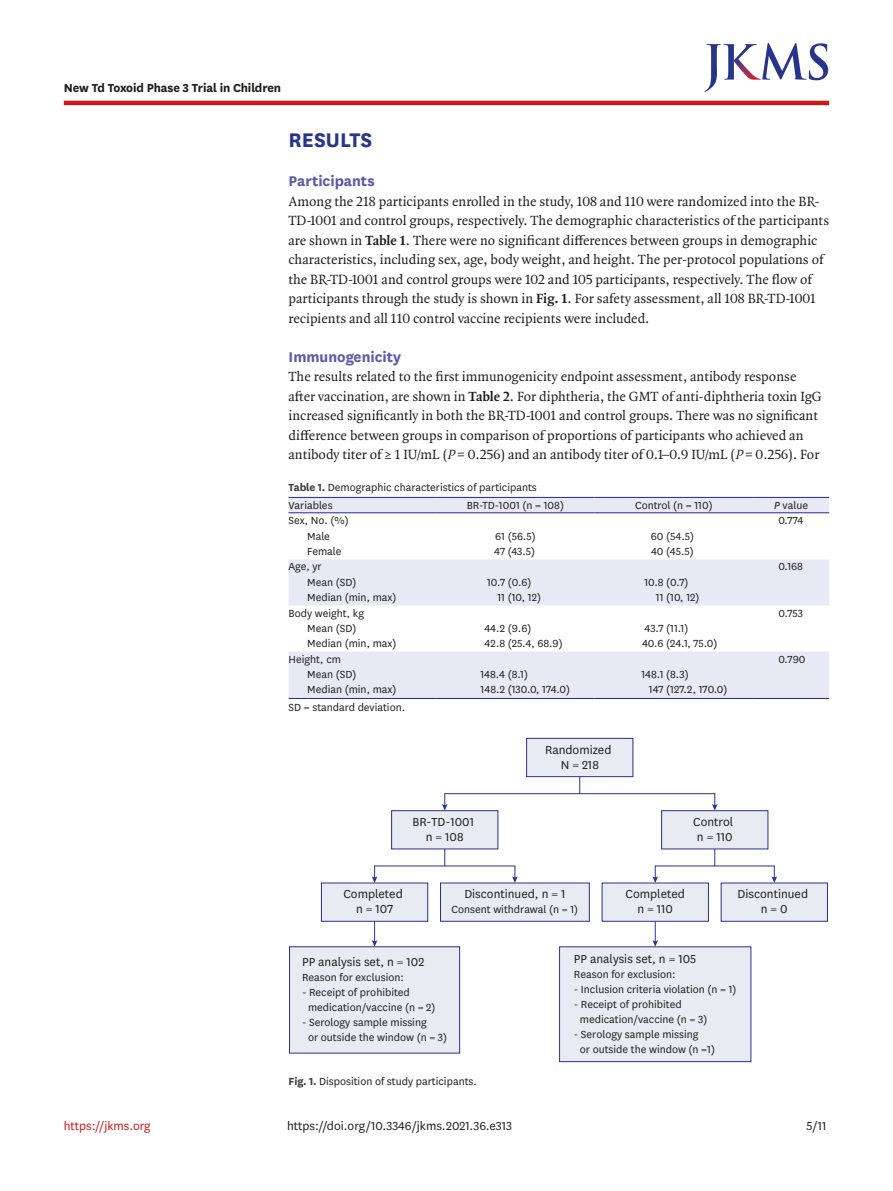
<style>
.page{position:relative;width:893px;height:1191px;background:#fff}
.page>*{position:absolute;margin:0;border:0;box-sizing:border-box;transform-origin:0 0}
.body_title1{font:700 23.1px "National";color:#27348b}
.body_title2{font:700 16.5px "National";color:#5a5ba5}
.body_title2_stacked{font:700 16.5px "National";color:#5a5ba5}
.body_p_first{font:14.25px/19.5px "Quadraat OT";color:#1d1d1b}
.doi_running_footer{font:13.5px/15px "National";color:#1d1d1b;text-align:center}
.alt-title-type{font:700 13.5px "National";letter-spacing:-.01em;color:#1d1d1b}
.t1{font:13.5px "National";color:#cd171a}
.table-wrap_caption{font:12px/15px "National";color:#1d1d1b}
.tbody_entry{font:12px "National";color:#1d1d1b}
.thead_entry{font:12px "National";color:#1d1d1b}
.fig_caption{font:12px "National";color:#1d1d1b}
.table-wrap-foot_p_fi{font:12px "National";color:#1d1d1b}
.s1{font-weight:700}
.s2{font-style:italic}
.s3{font-weight:700;color:#3d3d3c}
</style>
<div class="page">
<hr style="left:64px;top:101px;width:765px;height:4px;background:#cd171a">
<svg style="left:704px;top:43px;width:124px;height:49px"></svg>
<svg style="left:289px;top:498px;width:540px;height:200px;fill:#e9e8f5"></svg>
<svg style="left:289px;top:497px;width:18px;height:1px"></svg>
<hr style="left:307px;top:497px;width:129px;height:1px;background:#27348b">
<hr style="left:436px;top:497px;width:159px;height:1px;background:#27348b">
<hr style="left:595px;top:497px;width:158px;height:1px;background:#27348b">
<hr style="left:753px;top:497px;width:76px;height:1px;background:#27348b">
<svg style="left:289px;top:512px;width:18px;height:1px"></svg>
<hr style="left:307px;top:512px;width:129px;height:1px;background:#27348b">
<hr style="left:436px;top:512px;width:159px;height:1px;background:#27348b">
<hr style="left:595px;top:512px;width:158px;height:1px;background:#27348b">
<hr style="left:753px;top:512px;width:76px;height:1px;background:#27348b">
<svg style="left:289px;top:698px;width:18px;height:1px"></svg>
<hr style="left:307px;top:698px;width:129px;height:1px;background:#27348b">
<hr style="left:436px;top:698px;width:159px;height:1px;background:#27348b">
<hr style="left:595px;top:698px;width:158px;height:1px;background:#27348b">
<hr style="left:753px;top:698px;width:76px;height:1px;background:#27348b">
<div style="left:392px;top:810px;width:106px;height:39px;background:#e9ebf3"></div>
<div style="left:391px;top:810px;width:107px;height:39px;border:1px solid #27348b"></div>
<div style="left:290px;top:946px;width:170px;height:107px;background:#e9ebf3"></div>
<div style="left:289px;top:946px;width:171px;height:107px;border:1px solid #27348b"></div>
<div style="left:527px;top:738px;width:106px;height:38px;background:#e9ebf3"></div>
<div style="left:526px;top:738px;width:107px;height:39px;border:1px solid #27348b"></div>
<div style="left:662px;top:810px;width:106px;height:39px;background:#e9ebf3"></div>
<div style="left:661px;top:810px;width:107px;height:39px;border:1px solid #27348b"></div>
<div style="left:440px;top:883px;width:149px;height:38px;background:#e9ebf3"></div>
<div style="left:321px;top:883px;width:107px;height:38px;background:#e9ebf3"></div>
<svg style="left:372px;top:921px;width:5px;height:25px"></svg>
<div style="left:560px;top:946px;width:191px;height:115px;background:#e9ebf3"></div>
<div style="left:559px;top:946px;width:192px;height:116px;border:1px solid #27348b"></div>
<div style="left:721px;top:883px;width:106px;height:38px;background:#e9ebf3"></div>
<div style="left:602px;top:883px;width:106px;height:38px;background:#e9ebf3"></div>
<svg style="left:652px;top:921px;width:6px;height:25px"></svg>
<svg style="left:771px;top:866px;width:6px;height:17px"></svg>
<svg style="left:714px;top:849px;width:1px;height:16px"></svg>
<svg style="left:652px;top:866px;width:6px;height:17px"></svg>
<hr style="left:655px;top:865px;width:119px;height:1px;background:#27348b">
<svg style="left:712px;top:793px;width:5px;height:17px"></svg>
<svg style="left:579px;top:776px;width:1px;height:17px"></svg>
<svg style="left:442px;top:793px;width:5px;height:17px"></svg>
<hr style="left:445px;top:793px;width:270px;height:1px;background:#27348b">
<svg style="left:512px;top:866px;width:6px;height:17px"></svg>
<svg style="left:444px;top:849px;width:1px;height:16px"></svg>
<svg style="left:372px;top:866px;width:5px;height:17px"></svg>
<hr style="left:375px;top:865px;width:140px;height:1px;background:#27348b">
<p class="alt-title-type" style="left:64px;top:78px;width:219px">New Td Toxoid Phase 3 Trial in Children</p>
<p class="body_title1" style="left:289px;top:124px;width:85px">RESULTS</p>
<p class="body_title2_stacked" style="left:289px;top:169px;width:88px">Participants</p>
<p class="body_p_first" style="left:289px;top:191px;width:542px">Among the 218 participants enrolled in the study, 108 and 110 were randomized into the BR-TD-1001 and control groups, respectively. The demographic characteristics of the participants are shown in <span class="s1">Table 1</span>. There were no significant differences between groups in demographic characteristics, including sex, age, body weight, and height. The per-protocol populations of the BR-TD-1001 and control groups were 102 and 105 participants, respectively. The flow of participants through the study is shown in <span class="s1">Fig. 1</span>. For safety assessment, all 108 BR-TD-1001 recipients and all 110 control vaccine recipients were included.</p>
<p class="body_title2" style="left:289px;top:345px;width:114px">Immunogenicity</p>
<p class="body_p_first" style="left:289px;top:367px;width:535px">The results related to the first immunogenicity endpoint assessment, antibody response after vaccination, are shown in <span class="s1">Table 2</span>. For diphtheria, the GMT of anti-diphtheria toxin IgG increased significantly in both the BR-TD-1001 and control groups. There was no significant difference between groups in comparison of proportions of participants who achieved an antibody titer of ≥ 1 IU/mL (<span class="s2">P</span> = 0.256) and an antibody titer of 0.1–0.9 IU/mL (<span class="s2">P</span> = 0.256). For</p>
<p class="table-wrap_caption" style="left:289px;top:479px;width:250px"><span class="s3">Table 1.</span> Demographic characteristics of participants</p>
<p class="thead_entry" style="left:289px;top:497px;width:46px">Variables</p>
<p class="thead_entry" style="left:467px;top:497px;width:99px">BR-TD-1001 (n = 108)</p>
<p class="thead_entry" style="left:635px;top:497px;width:79px">Control (n = 110)</p>
<p class="thead_entry" style="left:774px;top:497px;width:35px"><span class="s2">P</span> value</p>
<p class="tbody_entry" style="left:289px;top:513px;width:62px">Sex, No. (%)</p>
<p class="tbody_entry" style="left:778px;top:513px;width:27px">0.774</p>
<p class="tbody_entry" style="left:307px;top:528px;width:24px">Male</p>
<p class="tbody_entry" style="left:495px;top:528px;width:42px">61 (56.5)</p>
<p class="tbody_entry" style="left:651px;top:528px;width:45px">60 (54.5)</p>
<p class="tbody_entry" style="left:307px;top:543px;width:36px">Female</p>
<p class="tbody_entry" style="left:494px;top:543px;width:43px">47 (43.5)</p>
<p class="tbody_entry" style="left:651px;top:543px;width:44px">40 (45.5)</p>
<p class="tbody_entry" style="left:289px;top:559px;width:35px">Age, yr</p>
<p class="tbody_entry" style="left:778px;top:559px;width:26px">0.168</p>
<p class="tbody_entry" style="left:307px;top:574px;width:51px">Mean (SD)</p>
<p class="tbody_entry" style="left:487px;top:574px;width:46px">10.7 (0.6)</p>
<p class="tbody_entry" style="left:644px;top:574px;width:46px">10.8 (0.7)</p>
<p class="tbody_entry" style="left:307px;top:589px;width:91px">Median (min, max)</p>
<p class="tbody_entry" style="left:497px;top:589px;width:45px">11 (10, 12)</p>
<p class="tbody_entry" style="left:656px;top:589px;width:45px">11 (10, 12)</p>
<p class="tbody_entry" style="left:289px;top:605px;width:77px">Body weight, kg</p>
<p class="tbody_entry" style="left:778px;top:605px;width:26px">0.753</p>
<p class="tbody_entry" style="left:307px;top:620px;width:51px">Mean (SD)</p>
<p class="tbody_entry" style="left:484px;top:620px;width:48px">44.2 (9.6)</p>
<p class="tbody_entry" style="left:644px;top:620px;width:45px">43.7 (11.1)</p>
<p class="tbody_entry" style="left:307px;top:636px;width:91px">Median (min, max)</p>
<p class="tbody_entry" style="left:485px;top:636px;width:80px">42.8 (25.4, 68.9)</p>
<p class="tbody_entry" style="left:642px;top:636px;width:77px">40.6 (24.1, 75.0)</p>
<p class="tbody_entry" style="left:289px;top:651px;width:54px">Height, cm</p>
<p class="tbody_entry" style="left:778px;top:651px;width:29px">0.790</p>
<p class="tbody_entry" style="left:307px;top:666px;width:51px">Mean (SD)</p>
<p class="tbody_entry" style="left:480px;top:666px;width:49px">148.4 (8.1)</p>
<p class="tbody_entry" style="left:641px;top:666px;width:49px">148.1 (8.3)</p>
<p class="tbody_entry" style="left:307px;top:682px;width:91px">Median (min, max)</p>
<p class="tbody_entry" style="left:481px;top:682px;width:91px">148.2 (130.0, 174.0)</p>
<p class="tbody_entry" style="left:649px;top:682px;width:80px">147 (127.2, 170.0)</p>
<p class="table-wrap-foot_p_fi" style="left:289px;top:699px;width:118px">SD = standard deviation.</p>
<p class="doi_running_footer" style="left:545px;top:741px;width:68px">Randomized<br>N = 218</p>
<p class="doi_running_footer" style="left:412px;top:813px;width:63px">BR-TD-1001 n = 108</p>
<p class="doi_running_footer" style="left:693px;top:813px;width:42px;text-align:left">Control n = 110</p>
<p class="doi_running_footer" style="left:343px;top:886px;width:61px">Completed n = 107</p>
<p class="doi_running_footer" style="left:464px;top:886px;width:103px">Discontinued, n = 1</p>
<p class="table-wrap_caption" style="left:452px;top:901px;width:128px">Consent withdrawal (n = 1)</p>
<p class="doi_running_footer" style="left:626px;top:886px;width:61px">Completed n = 110</p>
<p class="doi_running_footer" style="left:737px;top:886px;width:72px">Discontinued n = 0</p>
<p class="doi_running_footer" style="left:302px;top:954px;width:124px">PP analysis set, n = 102</p>
<p class="table-wrap_caption" style="left:302px;top:969px;width:103px">Reason for exclusion:</p>
<p class="table-wrap_caption" style="left:308px;top:984px;width:129px;text-indent:-6px">- Receipt of prohibited medication/vaccine (n = 2)</p>
<p class="table-wrap_caption" style="left:308px;top:1014px;width:141px;text-indent:-6px">- Serology sample missing<br>or outside the window (n = 3)</p>
<p class="fig_caption" style="left:289px;top:1073px;width:190px"><span class="s3">Fig. 1.</span> Disposition of study participants.</p>
<p class="doi_running_footer" style="left:574px;top:950px;width:124px">PP analysis set, n = 105</p>
<p class="table-wrap_caption" style="left:574px;top:966px;width:103px">Reason for exclusion:</p>
<p class="table-wrap_caption" style="left:574px;top:981px;width:164px">- Inclusion criteria violation (n = 1)</p>
<p class="table-wrap_caption" style="left:580px;top:996px;width:129px;text-indent:-6px">- Receipt of prohibited medication/vaccine (n = 3)</p>
<p class="table-wrap_caption" style="left:580px;top:1026px;width:137px;text-indent:-6px">- Serology sample missing<br>or outside the window (n =1)</p>
<p class="t1" style="left:64px;top:1116px;width:88px">https://jkms.org</p>
<p class="doi_running_footer" style="left:287px;top:1117px;width:226px">https://doi.org/10.3346/jkms.2021.36.e313</p>
<p class="doi_running_footer" style="left:806px;top:1117px;width:22px">5/11</p>
</div>
